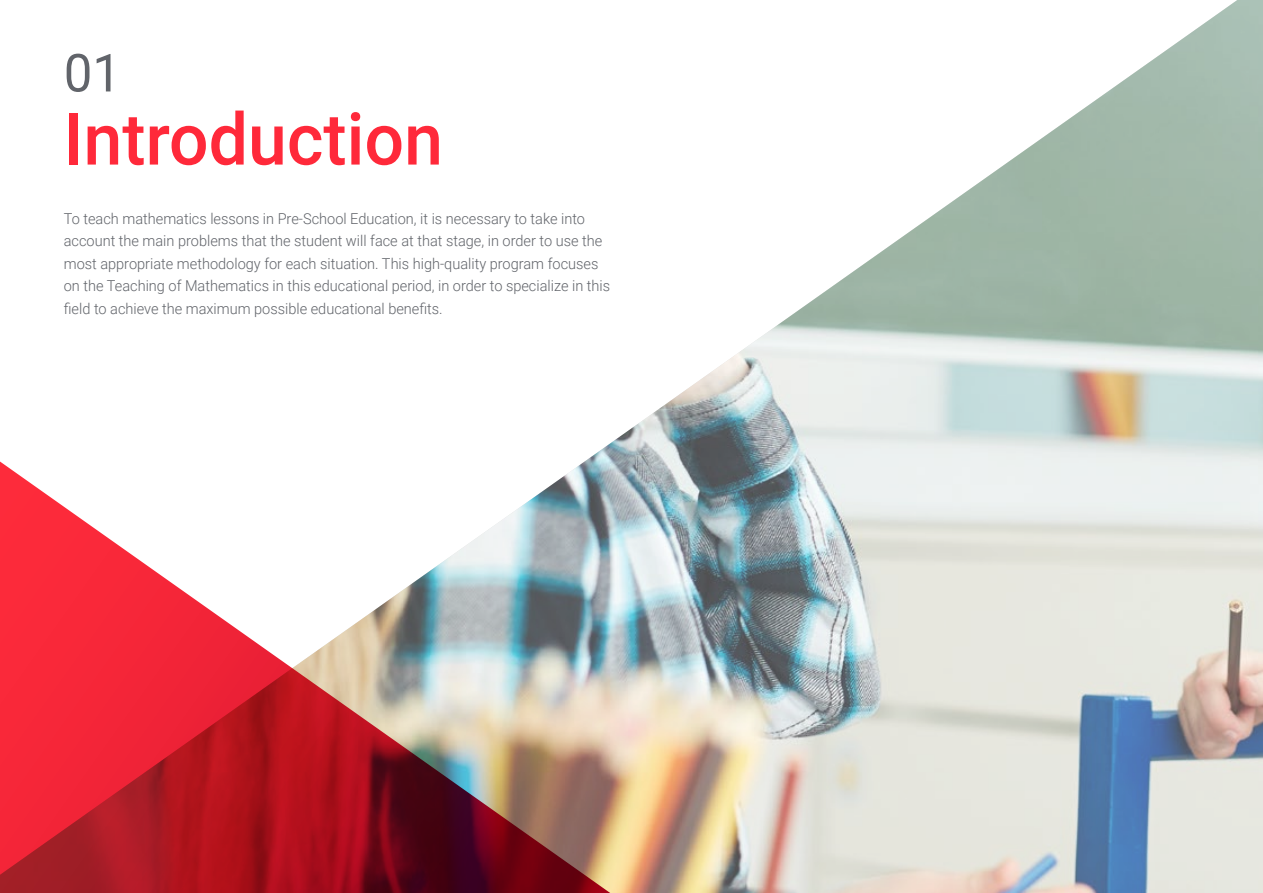
<style>
.page{position:relative;width:1263px;height:893px;background:#fff}
.page>*{position:absolute;margin:0;border:0;box-sizing:border-box;transform-origin:0 0}
.t1{font:500 72px "Roboto";color:#ff293a}
.t2{font:52.5px "Roboto";color:#61646a}
.t3{font:300 15px/22.5px "Roboto";color:#61646a}
</style>
<div class="page">
<img style="left:607px;top:0;width:656px;height:893px">
<img style="left:0;top:446px;width:640px;height:447px">
<h2 class="t2" style="left:64px;top:36px;width:59px">01</h2>
<h1 class="t1" style="left:64px;top:89px;width:381px">Introduction</h1>
<p class="t3" style="left:64px;top:207px;width:548px">To teach mathematics lessons in Pre-School Education, it is necessary to take into account the main problems that the student will face at that stage, in order to use the most appropriate methodology for each situation. This high-quality program focuses on the Teaching of Mathematics in this educational period, in order to specialize in this field to achieve the maximum possible educational benefits.</p>
</div>
